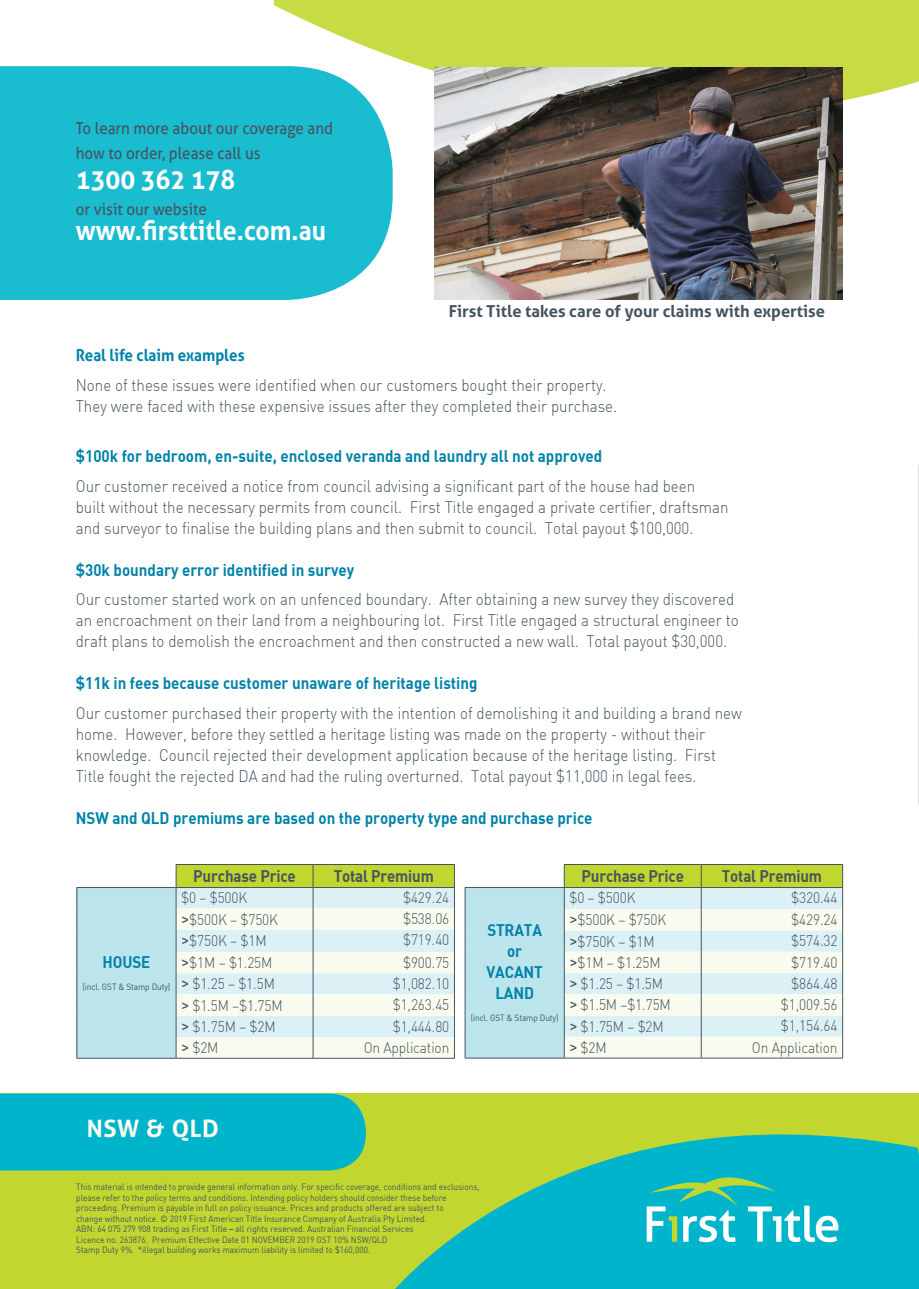
<style>
.page{position:relative;width:919px;height:1289px;background:#fff}
.page>*{position:absolute;margin:0;border:0;box-sizing:border-box;transform-origin:0 0}
.t1{font:700 27px "Aller";color:#fff;scale:.92 1}
.KFOC__Main_Heading{font:700 24px "Aller";letter-spacing:.025em;color:#f9fbef}
.t2{font:300 16.5px/21px "DI Nbek";color:#45555f;scale:.92 1}
.t3{font:700 16.5px/21px "DI Nbek";color:#0083a9;text-align:center;scale:.92 1}
.t4{font:16.5px/25.5px "Aller";color:#45555f;scale:.92 1}
.t5{font:700 16.5px "Aller";color:#45555f}
.t6{font:700 16.5px "DI Nbek";letter-spacing:-.01em;color:#45555f;scale:.92 1}
.t7{font:700 16.5px "DI Nbek";letter-spacing:-.01em;color:#45555f;scale:.91 1}
.t8{font:700 16.5px "Aller";color:#0083a9;scale:.92 1}
.t9{font:300 15px "DI Nbek";letter-spacing:-.01em;color:#45555f;scale:.92 1}
.t10{font:9px/10.5px "DIN Bek";color:#45555f;scale:.92 1}
.s1{font-family:"Aller";font-weight:400}
.s2{font-family:"Aller"}
</style>
<div class="page">
<svg style="left:273px;top:0;width:645px;height:188px"></svg>
<div style="left:0;top:1093px;width:918px;height:195px;background:#c1d72f"></div>
<svg style="left:918px;top:464px;width:1px;height:341px"></svg>
<svg style="left:396px;top:1134px;width:522px;height:154px;fill:#00b5cb"></svg>
<svg style="left:646px;top:1171px;width:192px;height:71px"></svg>
<div style="left:0;top:1093px;width:366px;height:77px;background:#00b5cb"></div>
<div style="left:77px;top:887px;width:99px;height:171px;background:#bce4ed"></div>
<svg style="left:77px;top:888px;width:1px;height:169px"></svg>
<hr style="left:77px;top:1057px;width:99px;height:1px;background:#45555f">
<hr style="left:77px;top:887px;width:99px;height:1px;background:#45555f">
<svg style="left:176px;top:864px;width:279px;height:194px"></svg>
<hr style="left:176px;top:1057px;width:137px;height:1px;background:#45555f">
<hr style="left:313px;top:1057px;width:141px;height:1px;background:#45555f">
<div style="left:465px;top:887px;width:99px;height:171px;background:#bce4ed"></div>
<hr style="left:464px;top:887px;width:100px;height:1px;background:#45555f">
<svg style="left:464px;top:887px;width:1px;height:170px"></svg>
<hr style="left:464px;top:1057px;width:100px;height:1px;background:#45555f">
<svg style="left:564px;top:864px;width:279px;height:194px"></svg>
<hr style="left:564px;top:1057px;width:137px;height:1px;background:#45555f">
<hr style="left:701px;top:1057px;width:141px;height:1px;background:#45555f">
<div style="left:0;top:66px;width:392px;height:234px;background:#1abcd0"></div>
<img style="left:435px;top:67px;width:406px;height:233px">
<p class="t4" style="left:76px;top:115px;width:281px">To learn more about our coverage and how to order, please call us</p>
<p class="t1" style="left:76px;top:163px;width:175px">1300 362 178</p>
<p class="t4" style="left:76px;top:196px;width:144px">or visit our website</p>
<p class="t1" style="left:76px;top:214px;width:273px">www.firsttitle.com.au</p>
<p class="t5" style="left:449px;top:300px;width:378px">First Title takes care of your claims with expertise</p>
<p class="t8" style="left:76px;top:345px;width:185px">Real life claim examples</p>
<p class="t2" style="left:76px;top:374px;width:590px">None of these issues were identified when our customers bought their property.<br>They were faced with these expensive issues after they completed their purchase.</p>
<p class="t3" style="left:76px;top:445px;width:573px">$100k for bedroom, en-suite, enclosed veranda and laundry all not approved</p>
<p class="t2" style="left:76px;top:475px;width:711px">Our customer received a notice from council advising a significant part of the house had been built without the necessary permits from council. First Title engaged a private certifier, draftsman and surveyor to finalise the building plans and then submit to council. Total payout $100,000.</p>
<p class="t3" style="left:76px;top:558px;width:304px">$30k boundary error identified in survey</p>
<p class="t2" style="left:76px;top:588px;width:722px">Our customer started work on an unfenced boundary. After obtaining a new survey they discovered an encroachment on their land from a neighbouring lot. First Title engaged a structural engineer to draft plans to demolish the encroachment and then constructed a new wall. Total payout $30,000.</p>
<p class="t3" style="left:76px;top:672px;width:438px">$11k in fees because customer unaware of heritage listing</p>
<p class="t2" style="left:76px;top:702px;width:725px">Our customer purchased their property with the intention of demolishing it and building a brand new home. However, before they settled a heritage listing was made on the property - without their knowledge. Council rejected their development application because of the heritage listing. First Title fought the rejected DA and had the ruling overturned. Total payout $11,000 in legal fees.</p>
<p class="t3" style="left:76px;top:806px;width:563px">NSW and QLD premiums are based on the property type and purchase price</p>
<p class="t3" style="left:103px;top:950px;width:53px">HOUSE</p>
<p class="t10" style="left:82px;top:981px;width:97px">(incl. GST &amp; Stamp Duty)</p>
<p class="t6" style="left:193px;top:865px;width:113px">Purchase Price</p>
<p class="t7" style="left:333px;top:865px;width:112px">Total Premium</p>
<p class="t9" style="left:181px;top:888px;width:73px">$0 – $500K</p>
<p class="t9" style="left:403px;top:888px;width:52px">$429.24</p>
<p class="t9" style="left:181px;top:910px;width:107px"><span class="s1">&gt;</span>$500K – $750K</p>
<p class="t9" style="left:403px;top:909px;width:52px">$538.06</p>
<p class="t9" style="left:181px;top:931px;width:94px"><span class="s1">&gt;</span>$750K – $1M</p>
<p class="t9" style="left:403px;top:930px;width:52px">$719.40</p>
<p class="t9" style="left:181px;top:953px;width:101px"><span class="s1">&gt;</span>$1M – $1.25M</p>
<p class="t9" style="left:403px;top:953px;width:52px">$900.75</p>
<p class="t9" style="left:181px;top:974px;width:103px"><span class="s1">&gt;</span> $1.25 – $1.5M</p>
<p class="t9" style="left:393px;top:974px;width:63px">$1,082.10</p>
<p class="t9" style="left:181px;top:996px;width:112px"><span class="s1">&gt;</span> $1.5M –$1.75M</p>
<p class="t9" style="left:393px;top:995px;width:63px">$1,263.45</p>
<p class="t9" style="left:181px;top:1017px;width:104px"><span class="s1">&gt;</span> $1.75M – $2M</p>
<p class="t9" style="left:393px;top:1016px;width:63px">$1,444.80</p>
<p class="t9" style="left:181px;top:1038px;width:42px"><span class="s1">&gt;</span> $2M</p>
<p class="t9" style="left:363px;top:1038px;width:95px">On Application</p>
<p class="t3" style="left:486px;top:918px;width:62px">STRATA or<br>VACANT<br>LAND</p>
<p class="t10" style="left:470px;top:1012px;width:97px">(incl. GST &amp; Stamp Duty)</p>
<p class="t6" style="left:581px;top:865px;width:113px">Purchase Price</p>
<p class="t7" style="left:721px;top:865px;width:112px">Total Premium</p>
<p class="t9" style="left:569px;top:888px;width:73px">$0 – $500K</p>
<p class="t9" style="left:791px;top:888px;width:52px">$320.44</p>
<p class="t9" style="left:569px;top:910px;width:107px"><span class="s1">&gt;</span>$500K – $750K</p>
<p class="t9" style="left:791px;top:910px;width:52px">$429.24</p>
<p class="t9" style="left:569px;top:932px;width:94px"><span class="s1">&gt;</span>$750K – $1M</p>
<p class="t9" style="left:791px;top:931px;width:52px">$574.32</p>
<p class="t9" style="left:569px;top:953px;width:101px"><span class="s1">&gt;</span>$1M – $1.25M</p>
<p class="t9" style="left:791px;top:952px;width:52px">$719.40</p>
<p class="t9" style="left:569px;top:974px;width:103px"><span class="s1">&gt;</span> $1.25 – $1.5M</p>
<p class="t9" style="left:791px;top:974px;width:52px">$864.48</p>
<p class="t9" style="left:569px;top:995px;width:112px"><span class="s1">&gt;</span> $1.5M –$1.75M</p>
<p class="t9" style="left:780px;top:995px;width:63px">$1,009.56</p>
<p class="t9" style="left:569px;top:1017px;width:104px"><span class="s1">&gt;</span> $1.75M – $2M</p>
<p class="t9" style="left:780px;top:1016px;width:63px">$1,154.64</p>
<p class="t9" style="left:569px;top:1038px;width:42px"><span class="s1">&gt;</span> $2M</p>
<p class="t9" style="left:751px;top:1037px;width:95px">On Application</p>
<p class="KFOC__Main_Heading" style="left:87px;top:1113px;width:134px">NSW &amp; QLD</p>
<p class="t10" style="left:76px;top:1181px;width:440px">This material is intended to provide general information only. For specific coverage, conditions and exclusions, please refer to the policy terms and conditions. Intending policy holders should consider these before proceeding. Premium is payable in full on policy issuance. Prices and products offered are subject to<br>change without notice. © 2019 First American Title Insurance Company of Australia Pty Limited.<br>ABN: 64 075 279 908 trading as First Title <span class="s2">–</span> all rights reserved. Australian Financial Services<br>Licence no. 263876. Premium Effective Date 01 NOVEMBER 2019 GST 10% NSW/QLD<br>Stamp Duty 9%. *illegal building works maximum liability is limited to $160,000.</p>
</div>
